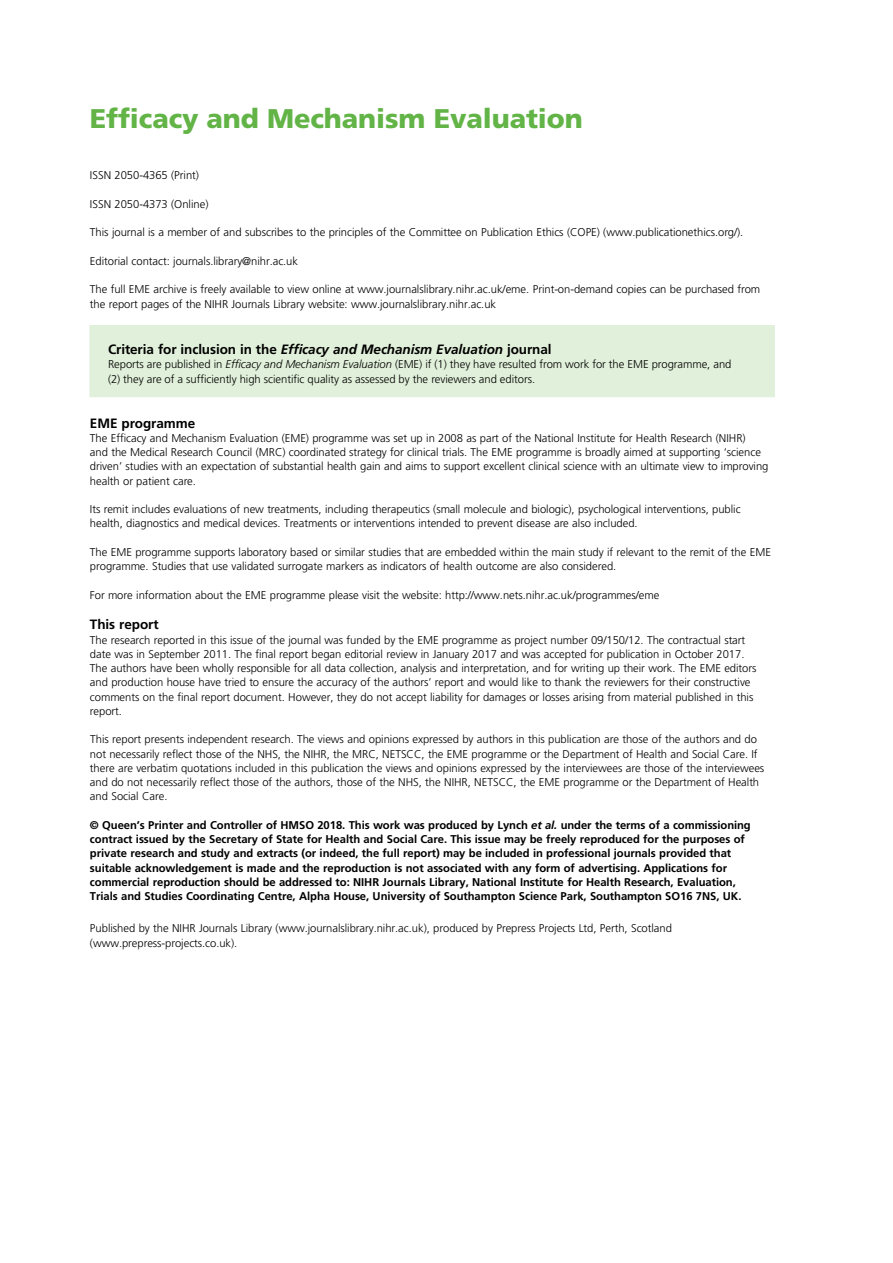
<style>
.page{position:relative;width:893px;height:1263px;background:#fff}
.page>*{position:absolute;margin:0;border:0;box-sizing:border-box;transform-origin:0 0}
.t1{font:27px "Adv TT20 abcef 8.B";color:#62b447}
.t2{font:13.5px "Adv TT6 c 1 def 61.B";color:#000}
.t3{font:11.25px/14.2px "Adv T Tebabd 7 da";color:#000}
.t4{font:11.25px/14.2px "Adv TT6 c 1 def 61.B";color:#000}
.s1{font-family:"Adv TT1 a 8 a 9 c 4 a.BI"}
.s2{font-family:"Adv TT49 bbc 31 f.I"}
.s3{font-style:inherit}
</style>
<div class="page">
<div style="left:90px;top:326px;width:684px;height:71px;background:#e1f0da"></div>
<h1 class="t1" style="left:90px;top:108px;width:494px">Efficacy and Mechanism Evaluation</h1>
<p class="t3" style="left:90px;top:169px;width:110px">ISSN 2050-4365 (Print)</p>
<p class="t3" style="left:90px;top:198px;width:120px">ISSN 2050-4373 (Online)</p>
<p class="t3" style="left:90px;top:226px;width:655px">This journal is a member of and subscribes to the principles of the Committee on Publication Ethics (COPE) (www.publicationethics.org/).</p>
<p class="t3" style="left:90px;top:255px;width:210px">Editorial contact: journals.library@nihr.ac.uk</p>
<p class="t3" style="left:90px;top:283px;width:672px">The full EME archive is freely available to view online at www.journalslibrary.nihr.ac.uk/eme. Print-on-demand copies can be purchased from the report pages of the NIHR Journals Library website: www.journalslibrary.nihr.ac.uk</p>
<p class="t2" style="left:108px;top:344px;width:445px">Criteria for inclusion in the <span class="s1">Efficacy and Mechanism Evaluation</span> journal</p>
<p class="t3" style="left:108px;top:358px;width:625px">Reports are published in <span class="s2">Efficacy and Mechanism Evaluation</span> (EME) if (1) they have resulted from work for the EME programme, and (2) they are of a sufficiently high scientific quality as assessed by the reviewers and editors.</p>
<p class="t2" style="left:90px;top:417px;width:107px">EME programme</p>
<p class="t3" style="left:90px;top:432px;width:680px">The Efficacy and Mechanism Evaluation (EME) programme was set up in 2008 as part of the National Institute for Health Research (NIHR)<br>and the Medical Research Council (MRC) coordinated strategy for clinical trials. The EME programme is broadly aimed at supporting <span class="s3">‘</span>science driven<span class="s3">’</span> studies with an expectation of substantial health gain and aims to support excellent clinical science with an ultimate view to improving health or patient care.</p>
<p class="t3" style="left:90px;top:503px;width:652px">Its remit includes evaluations of new treatments, including therapeutics (small molecule and biologic), psychological interventions, public health, diagnostics and medical devices. Treatments or interventions intended to prevent disease are also included.</p>
<p class="t3" style="left:90px;top:546px;width:683px">The EME programme supports laboratory based or similar studies that are embedded within the main study if relevant to the remit of the EME programme. Studies that use validated surrogate markers as indicators of health outcome are also considered.</p>
<p class="t3" style="left:90px;top:588px;width:571px">For more information about the EME programme please visit the website: http://www.nets.nihr.ac.uk/programmes/eme</p>
<p class="t2" style="left:90px;top:619px;width:70px">This report</p>
<p class="t3" style="left:90px;top:633px;width:668px">The research reported in this issue of the journal was funded by the EME programme as project number 09/150/12. The contractual start date was in September 2011. The final report began editorial review in January 2017 and was accepted for publication in October 2017.<br>The authors have been wholly responsible for all data collection, analysis and interpretation, and for writing up their work. The EME editors and production house have tried to ensure the accuracy of the authors<span class="s3">’</span> report and would like to thank the reviewers for their constructive comments on the final report document. However, they do not accept liability for damages or losses arising from material published in this report.</p>
<p class="t3" style="left:90px;top:733px;width:676px">This report presents independent research. The views and opinions expressed by authors in this publication are those of the authors and do not necessarily reflect those of the NHS, the NIHR, the MRC, NETSCC, the EME programme or the Department of Health and Social Care. If there are verbatim quotations included in this publication the views and opinions expressed by the interviewees are those of the interviewees and do not necessarily reflect those of the authors, those of the NHS, the NIHR, NETSCC, the EME programme or the Department of Health and Social Care.</p>
<p class="t4" style="left:90px;top:819px;width:662px">© Queen<span class="s3">’</span>s Printer and Controller of HMSO 2018. This work was produced by Lynch <span class="s1">et al.</span> under the terms of a commissioning contract issued by the Secretary of State for Health and Social Care. This issue may be freely reproduced for the purposes of private research and study and extracts (or indeed, the full report) may be included in professional journals provided that suitable acknowledgement is made and the reproduction is not associated with any form of advertising. Applications for commercial reproduction should be addressed to: NIHR Journals Library, National Institute for Health Research, Evaluation, Trials and Studies Coordinating Centre, Alpha House, University of Southampton Science Park, Southampton SO16 7NS, UK.</p>
<p class="t3" style="left:90px;top:922px;width:583px">Published by the NIHR Journals Library (www.journalslibrary.nihr.ac.uk), produced by Prepress Projects Ltd, Perth, Scotland (www.prepress-projects.co.uk).</p>
</div>
